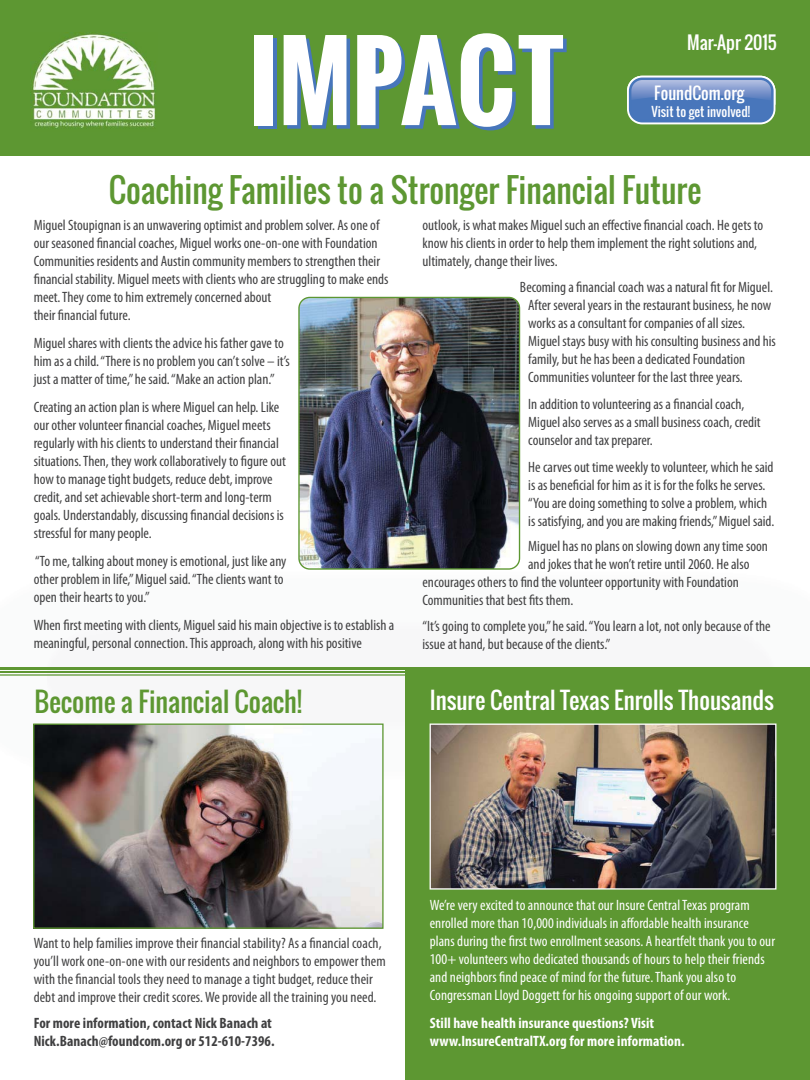
<style>
.page{position:relative;width:810px;height:1080px;background:#fff}
.page>*{position:absolute;margin:0;border:0;box-sizing:border-box;transform-origin:0 0}
.t1{font:700 102.5px "Oswald";color:#fff}
.t2{font:32.5px "Oswald";color:#5d9732}
.t3{font:26.25px "Oswald";color:#5d9732}
.t4{font:22.75px "Oswald";color:#fff}
.t5{font:700 condensed 18.75px "Myriad Pro";color:#fff}
.t6{font:17.5px "Oswald";color:#fff}
.t7{font:16.25px "Oswald";color:#fff}
.t8{font:condensed 15px/18px "Myriad Pro";color:#404041}
.t9{font:condensed 15px/18px "Myriad Pro";letter-spacing:.005em;color:#fff}
.t10{font:700 condensed 15px/18px "Myriad Pro";letter-spacing:.005em;color:#fff}
.t11{font:700 condensed 15px/18px "Myriad Pro";letter-spacing:.005em;color:#404041}
.t12{font:700 condensed 14px "Myriad Pro";color:#fff}
.t13{font:12.5px "Oswald";color:#fff}
</style>
<div class="page">
<img style="left:0;top:474px;width:810px;height:250px">
<img style="left:0;top:668px;width:405px;height:1px">
<img style="left:0;top:671px;width:405px;height:1px">
<hr style="left:0;top:674px;width:810px;height:2px;background:#5d9732">
<div style="left:405px;top:668px;width:405px;height:412px;background:#5d9732"></div>
<div style="left:0;top:0;width:810px;height:156px;background:#5d9732"></div>
<img style="left:33px;top:32px;width:123px;height:96px">
<svg style="left:627px;top:76px;width:148px;height:48px"></svg>
<img style="left:631px;top:80px;width:140px;height:21px">
<img style="left:432px;top:726px;width:342px;height:162px">
<div style="left:430px;top:724px;width:346px;height:166px;border:1px solid #fff"></div>
<img style="left:35px;top:726px;width:347px;height:201px">
<div style="left:33px;top:724px;width:351px;height:205px;border:1px solid #5d9732"></div>
<img style="left:299px;top:297px;width:221px;height:272px;border-radius:11px">
<div style="left:298px;top:297px;width:222px;height:273px;border:1px solid #5d9732;border-radius:11px"></div>
<h1 class="t1" style="left:249px;top:3px;width:316px">IMPACT</h1>
<p class="t6" style="left:687px;top:29px;width:91px">Mar-Apr 2015</p>
<p class="t5" style="left:654px;top:84px;width:97px">FoundCom.org</p>
<p class="t12" style="left:652px;top:104px;width:102px">Visit to get involved!</p>
<p class="t7" style="left:654px;top:80px;width:91px">FoundCom.org</p>
<p class="t13" style="left:651px;top:102px;width:100px">Visit to get involved!</p>
<h2 class="t2" style="left:109px;top:165px;width:594px">Coaching Families to a Stronger Financial Future</h2>
<p class="t8" style="left:34px;top:217px;width:356px">Miguel Stoupignan is an unwavering optimist and problem solver. As one of our seasoned financial coaches, Miguel works one-on-one with Foundation Communities residents and Austin community members to strengthen their financial stability. Miguel meets with clients who are struggling to make ends meet. They come to him extremely concerned about<br>their financial future.</p>
<p class="t8" style="left:34px;top:335px;width:258px">Miguel shares with clients the advice his father gave to him as a child. “There is no problem you can’t solve – it’s just a matter of time,” he said. “Make an action plan.”</p>
<p class="t8" style="left:34px;top:399px;width:254px">Creating an action plan is where Miguel can help. Like our other volunteer financial coaches, Miguel meets regularly with his clients to understand their financial situations. Then, they work collaboratively to figure out how to manage tight budgets, reduce debt, improve credit, and set achievable short-term and long-term goals. Understandably, discussing financial decisions is stressful for many people.</p>
<p class="t8" style="left:34px;top:553px;width:254px">“To me, talking about money is emotional, just like any other problem in life,” Miguel said. “The clients want to open their hearts to you.”</p>
<p class="t8" style="left:34px;top:617px;width:362px">When first meeting with clients, Miguel said his main objective is to establish a meaningful, personal connection. This approach, along with his positive</p>
<p class="t8" style="left:422px;top:217px;width:342px">outlook, is what makes Miguel such an effective financial coach. He gets to know his clients in order to help them implement the right solutions and, ultimately, change their lives.</p>
<p class="t8" style="left:528px;top:279px;width:249px;text-indent:-8px">Becoming a financial coach was a natural fit for Miguel.<br>After several years in the restaurant business, he now works as a consultant for companies of all sizes.<br>Miguel stays busy with his consulting business and his family, but he has been a dedicated Foundation Communities volunteer for the last three years.</p>
<p class="t8" style="left:528px;top:396px;width:234px">In addition to volunteering as a financial coach,<br>Miguel also serves as a small business coach, credit counselor and tax preparer.</p>
<p class="t8" style="left:528px;top:459px;width:248px">He carves out time weekly to volunteer, which he said is as beneficial for him as it is for the folks he serves. “You are doing something to solve a problem, which is satisfying, and you are making friends,” Miguel said.</p>
<p class="t8" style="left:528px;top:538px;width:241px">Miguel has no plans on slowing down any time soon</p>
<p class="t8" style="left:528px;top:556px;width:223px">and jokes that he won’t retire until 2060. He also</p>
<p class="t8" style="left:422px;top:574px;width:318px">encourages others to find the volunteer opportunity with Foundation</p>
<p class="t8" style="left:422px;top:592px;width:152px">Communities that best fits them.</p>
<p class="t8" style="left:422px;top:618px;width:350px">“It’s going to complete you,” he said. “You learn a lot, not only because of the issue at hand, but because of the clients.”</p>
<h3 class="t3" style="left:34px;top:682px;width:269px">Become a Financial Coach!</h3>
<h3 class="t4" style="left:430px;top:683px;width:346px">Insure Central Texas Enrolls Thousands</h3>
<p class="t8" style="left:34px;top:935px;width:354px">Want to help families improve their financial stability? As a financial coach, you’ll work one-on-one with our residents and neighbors to empower them with the financial tools they need to manage a tight budget, reduce their debt and improve their credit scores. We provide all the training you need.</p>
<p class="t11" style="left:34px;top:1015px;width:242px">For more information, contact Nick Banach at<br>Nick.Banach@foundcom.org or 512-610-7396.</p>
<p class="t9" style="left:430px;top:897px;width:347px">We’re very excited to announce that our Insure Central Texas program enrolled more than 10,000 individuals in affordable health insurance plans during the first two enrollment seasons. A heartfelt thank you to our 100+ volunteers who dedicated thousands of hours to help their friends and neighbors find peace of mind for the future. Thank you also to Congressman Lloyd Doggett for his ongoing support of our work.</p>
<p class="t10" style="left:430px;top:1015px;width:256px">Still have health insurance questions? Visit www.InsureCentralTX.org for more information.</p>
</div>
